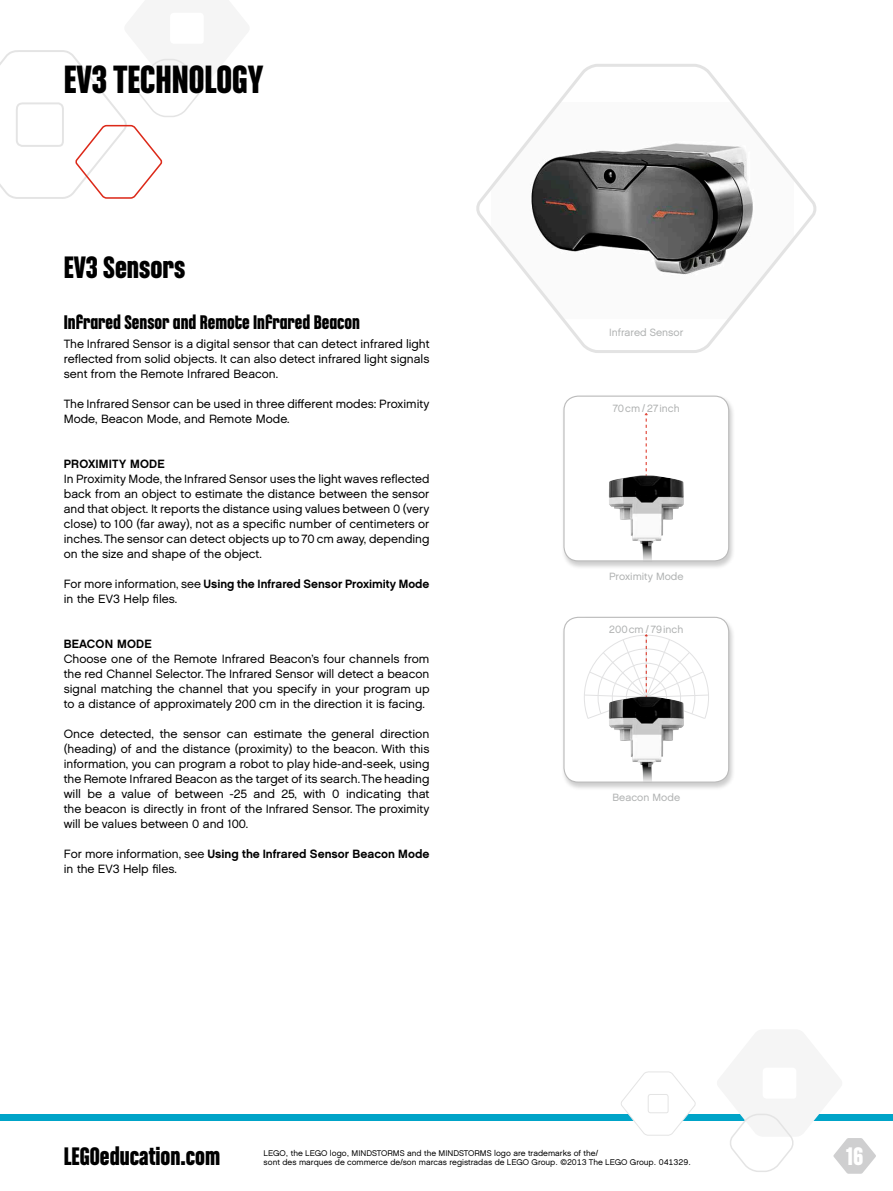
<style>
.page{position:relative;width:893px;height:1191px;background:#fff}
.page>*{position:absolute;margin:0;border:0;box-sizing:border-box;transform-origin:0 0}
.t1{font:700 42px "LEGO Chalet Comprime 80";color:#000}
.t2{font:700 33px "LEGO Chalet Comprime 80";color:#000}
.t3{font:700 27px "LEGO Chalet Comprime 60";color:#000}
.t4{font:700 27px "LEGO Chalet Comprime 80";color:#fff}
.t5{font:700 21px "LEGO Chalet Comprime 80";color:#000}
.t6{font:12px/15px "LEGO Chalet 60";color:#000;text-align:justify}
.t7{font:700 12px "LEGO Chalet 60";letter-spacing:.015em;color:#000}
.t8{font:10.5px "LEGO Chalet 60";color:#b0b2b2}
.t9{font:8.25px/9.8px "LEGO Chalet 60";color:#000}
.t10{font:6.9px "LEGO Chalet 60";color:#979797}
.s1{font-weight:700}
</style>
<div class="page">
<div style="left:0;top:1114px;width:893px;height:6px;background:#00a4c8"></div>
<svg style="left:621px;top:1071px;width:75px;height:65px"></svg>
<svg style="left:0;top:50px;width:201px;height:149px"></svg>
<div style="left:561px;top:395px;width:175px;height:175px;background:#000;opacity:.2"></div>
<div style="left:564px;top:396px;width:165px;height:165px;background:#fff;border-radius:14px"></div>
<svg style="left:645px;top:413px;width:2px;height:62px"></svg>
<img style="left:609px;top:475px;width:75px;height:84px">
<div style="left:563px;top:395px;width:166px;height:166px;border:1px solid #bbb;border-radius:14px"></div>
<div style="left:561px;top:616px;width:175px;height:175px;background:#000;opacity:.2"></div>
<div style="left:564px;top:617px;width:165px;height:165px;background:#fff;border-radius:14px"></div>
<svg style="left:584px;top:634px;width:125px;height:85px"></svg>
<img style="left:609px;top:696px;width:75px;height:84px">
<div style="left:563px;top:617px;width:166px;height:165px;border:1px solid #bbb;border-radius:14px"></div>
<svg style="left:476px;top:64px;width:341px;height:289px"></svg>
<svg style="left:717px;top:1113px;width:159px;height:60px"></svg>
<h1 class="t1" style="left:64px;top:55px;width:201px">EV3 Technology</h1>
<h2 class="t2" style="left:64px;top:248px;width:123px">EV3 Sensors</h2>
<h3 class="t5" style="left:64px;top:310px;width:298px">Infrared Sensor and Remote Infrared Beacon</h3>
<p class="t6" style="left:64px;top:336px;width:367px">The Infrared Sensor is a digital sensor that can detect infrared light reflected from solid objects. It can also detect infrared light signals sent from the Remote Infrared Beacon.</p>
<p class="t6" style="left:64px;top:396px;width:367px">The Infrared Sensor can be used in three different modes: Proximity<br>Mode, Beacon Mode, and Remote Mode.</p>
<p class="t7" style="left:64px;top:456px;width:101px">Proximity Mode</p>
<p class="t6" style="left:64px;top:471px;width:367px">In Proximity Mode, the Infrared Sensor uses the light waves reflected back from an object to estimate the distance between the sensor and that object. It reports the distance using values between 0 (very close) to 100 (far away), not as a specific number of centimeters or inches. The sensor can detect objects up to 70 cm away, depending on the size and shape of the object.</p>
<p class="t6" style="left:64px;top:576px;width:367px">For more information, see <span class="s1">Using the Infrared Sensor Proximity Mode </span>in the EV3 Help files.</p>
<p class="t7" style="left:64px;top:636px;width:88px">Beacon Mode</p>
<p class="t6" style="left:64px;top:651px;width:367px">Choose one of the Remote Infrared Beacon’s four channels from the red Channel Selector. The Infrared Sensor will detect a beacon signal matching the channel that you specify in your program up to a distance of approximately 200 cm in the direction it is facing.</p>
<p class="t6" style="left:64px;top:726px;width:367px">Once detected, the sensor can estimate the general direction (heading) of and the distance (proximity) to the beacon. With this information, you can program a robot to play hide-and-seek, using the Remote Infrared Beacon as the target of its search. The heading will be a value of between -25 and 25, with 0 indicating that the beacon is directly in front of the Infrared Sensor. The proximity will be values between 0 and 100.</p>
<p class="t6" style="left:64px;top:846px;width:367px">For more information, see <span class="s1">Using the Infrared Sensor Beacon Mode </span>in the EV3 Help files.</p>
<p class="t8" style="left:609px;top:326px;width:76px">Infrared Sensor</p>
<p class="t8" style="left:613px;top:402px;width:69px">70cm / 27inch</p>
<p class="t10" style="left:625px;top:405px;width:46px">70cm / 27inch</p>
<p class="t8" style="left:609px;top:570px;width:76px">Proximity Mode</p>
<p class="t8" style="left:609px;top:623px;width:76px">200cm / 79inch</p>
<p class="t10" style="left:623px;top:626px;width:50px">200cm / 79inch</p>
<p class="t8" style="left:612px;top:791px;width:69px">Beacon Mode</p>
<h3 class="t3" style="left:64px;top:1140px;width:158px">LEGOeducation.com</h3>
<h3 class="t4" style="left:846px;top:1140px;width:19px">16</h3>
<p class="t9" style="left:264px;top:1148px;width:429px">LEGO, the LEGO logo, MINDSTORMS and the MINDSTORMS logo are trademarks of the/<br>sont des marques de commerce de/son marcas registradas de LEGO Group. ©2013 The LEGO Group. 041329.</p>
</div>
